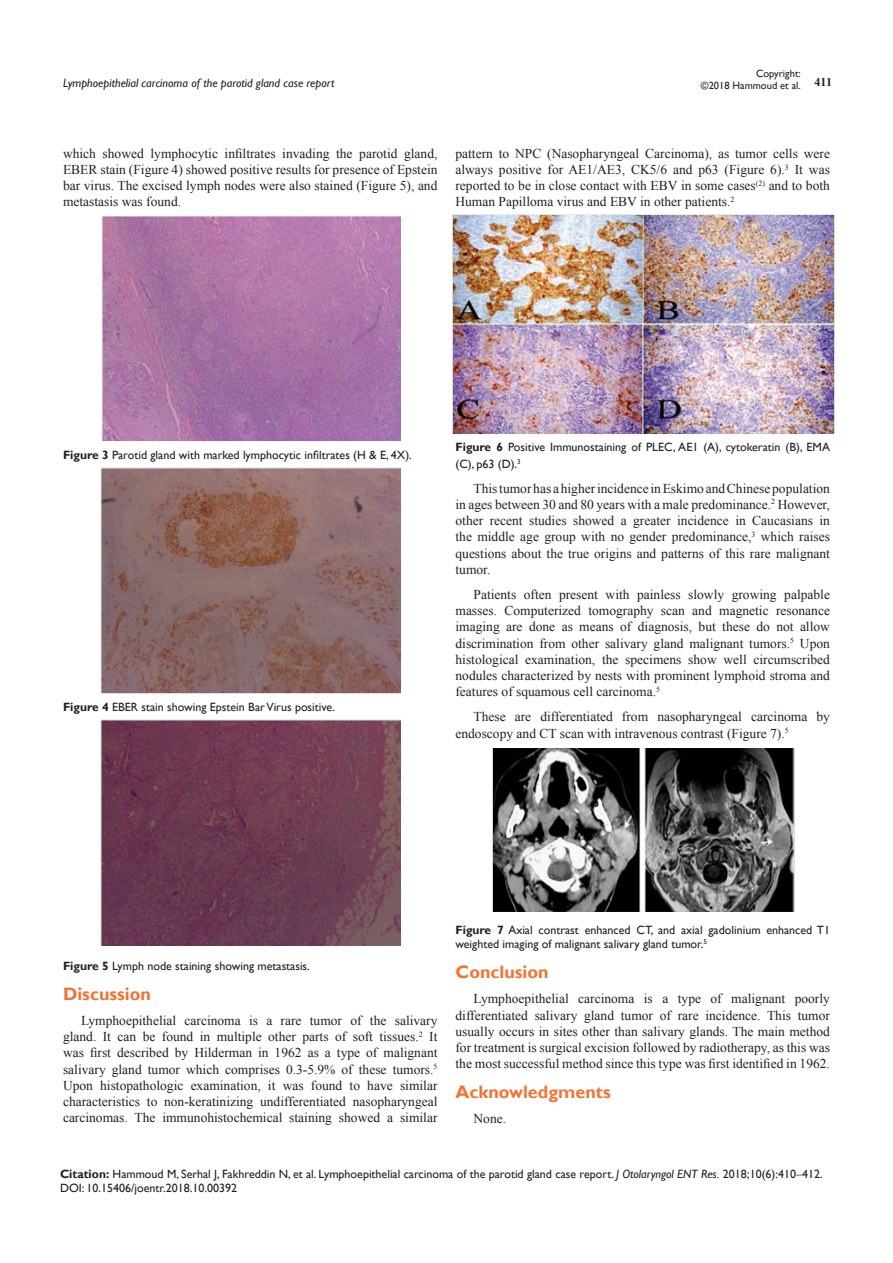
<style>
.page{position:relative;width:893px;height:1263px;background:#fff}
.page>*{position:absolute;margin:0;border:0;box-sizing:border-box;transform-origin:0 0}
.List_Paragraph{font:700 18px "Gill Sans";color:#f37331}
.List_Paragraph-2{font:13.5px/16.2px "Times New Roman";color:#231f20;text-align:justify}
.Citation{font:12px/14.4px "Gill Sans";color:#231f20}
.t1{font:italic 12px "Gill Sans";color:#231f20}
.t2{font:700 12px "Times New Roman";color:#231f20}
.t3{font:10.5px/12.6px "Gill Sans";color:#231f20;text-align:right}
.s1{font-weight:700}
.s2{font-style:italic}
.s3{font-family:"Times New Roman"}
</style>
<div class="page">
<img style="left:102px;top:216px;width:299px;height:225px">
<img style="left:101px;top:467px;width:300px;height:226px">
<img style="left:101px;top:720px;width:300px;height:226px">
<img style="left:452px;top:214px;width:382px;height:220px">
<img style="left:492px;top:748px;width:302px;height:164px">
<p class="t3" style="left:701px;top:67px;width:101px">Copyright:<br>©2018 Hammoud et al.</p>
<p class="t1" style="left:63px;top:76px;width:273px">Lymphoepithelial carcinoma of the parotid gland case report</p>
<p class="t2" style="left:815px;top:73px;width:19px">411</p>
<p class="List_Paragraph-2" style="left:63px;top:145px;width:376px">which showed lymphocytic infiltrates invading the parotid gland, EBER stain (Figure 4) showed positive results for presence of Epstein bar virus. The excised lymph nodes were also stained (Figure 5), and metastasis was found.</p>
<p class="List_Paragraph-2" style="left:455px;top:145px;width:376px">pattern to NPC (Nasopharyngeal Carcinoma), as tumor cells were always positive for AE1/AE3, CK5/6 and p63 (Figure 6).<sup>3</sup> It was reported to be in close contact with EBV in some cases<sup>(2)</sup> and to both Human Papilloma virus and EBV in other patients.<sup>2</sup></p>
<p class="Citation" style="left:63px;top:447px;width:350px"><span class="s1">Figure 3</span> Parotid gland with marked lymphocytic infiltrates (H &amp; E, 4X).</p>
<p class="Citation" style="left:63px;top:699px;width:274px"><span class="s1">Figure 4</span> EBER stain showing Epstein Bar Virus positive.</p>
<p class="Citation" style="left:455px;top:439px;width:376px;line-height:16.2px"><span class="s1">Figure 6</span> Positive Immunostaining of PLEC, AE1 (A), cytokeratin (B), EMA (C), p63 (D).<sup>3</sup></p>
<p class="List_Paragraph-2" style="left:455px;top:480px;width:376px;text-indent:18px">This tumor has a higher incidence in Eskimo and Chinese population in ages between 30 and 80 years with a male predominance.<sup>2</sup> However, other recent studies showed a greater incidence in Caucasians in the middle age group with no gender predominance,<sup>3</sup> which raises questions about the true origins and patterns of this rare malignant tumor.</p>
<p class="List_Paragraph-2" style="left:455px;top:586px;width:376px;text-indent:18px">Patients often present with painless slowly growing palpable masses. Computerized tomography scan and magnetic resonance imaging are done as means of diagnosis, but these do not allow discrimination from other salivary gland malignant tumors.<sup>5</sup> Upon histological examination, the specimens show well circumscribed nodules characterized by nests with prominent lymphoid stroma and features of squamous cell carcinoma.<sup>5</sup></p>
<p class="List_Paragraph-2" style="left:455px;top:708px;width:376px;text-indent:18px">These are differentiated from nasopharyngeal carcinoma by endoscopy and CT scan with intravenous contrast (Figure 7).<sup>5</sup></p>
<p class="Citation" style="left:63px;top:959px;width:248px"><span class="s1">Figure 5</span> Lymph node staining showing metastasis.</p>
<p class="List_Paragraph" style="left:63px;top:983px;width:89px">Discussion</p>
<p class="List_Paragraph-2" style="left:63px;top:1012px;width:376px;text-indent:18px">Lymphoepithelial carcinoma is a rare tumor of the salivary gland. It can be found in multiple other parts of soft tissues.<sup>2</sup> It was first described by Hilderman in 1962 as a type of malignant salivary gland tumor which comprises 0.3-5.9% of these tumors.<sup>5<br></sup>Upon histopathologic examination, it was found to have similar characteristics to non-keratinizing undifferentiated nasopharyngeal carcinomas. The immunohistochemical staining showed a similar</p>
<p class="Citation" style="left:455px;top:923px;width:376px"><span class="s1">Figure 7</span> Axial contrast enhanced CT, and axial gadolinium enhanced T1 weighted imaging of malignant salivary gland tumor.<sup>5</sup></p>
<p class="List_Paragraph" style="left:455px;top:961px;width:95px">Conclusion</p>
<p class="List_Paragraph-2" style="left:455px;top:990px;width:376px;text-indent:18px">Lymphoepithelial carcinoma is a type of malignant poorly differentiated salivary gland tumor of rare incidence. This tumor usually occurs in sites other than salivary glands. The main method for treatment is surgical excision followed by radiotherapy, as this was the most successful method since this type was first identified in 1962.</p>
<p class="List_Paragraph" style="left:455px;top:1081px;width:157px">Acknowledgments</p>
<p class="List_Paragraph-2" style="left:473px;top:1110px;width:34px">None.</p>
<p class="Citation" style="left:60px;top:1167px;width:764px"><span class="s1">Citation:</span> Hammoud M, Serhal J, Fakhreddin N, et al. Lymphoepithelial carcinoma of the parotid gland case report. <span class="s2">J Otolaryngol ENT Res.</span> 2018;10(6):410<span class="s3">‒</span>412.<br>DOI: 10.15406/joentr.2018.10.00392</p>
</div>
